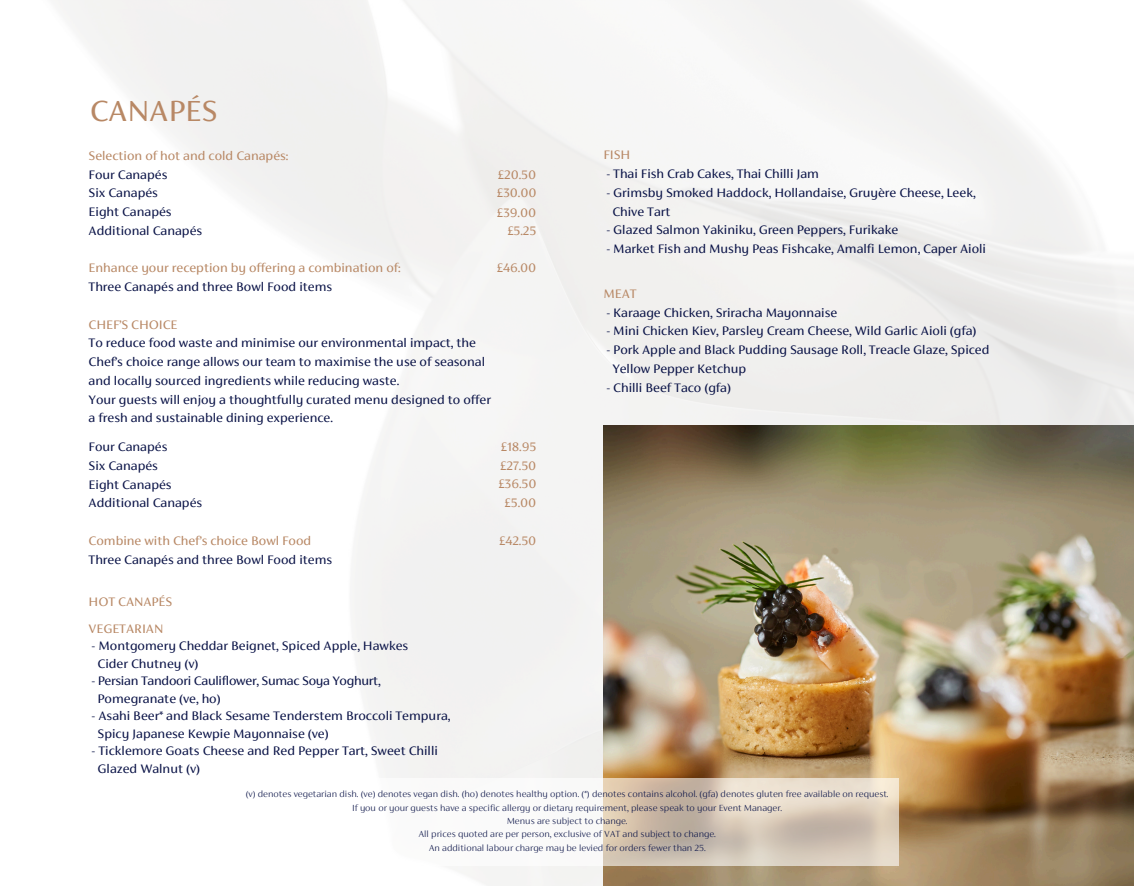
<style>
.page{position:relative;width:1134px;height:886px;background:#fff}
.page>*{position:absolute;margin:0;border:0;box-sizing:border-box;transform-origin:0 0}
.t1{font:32.5px "FS Siena";color:#b88865}
.t2{font:13.75px/18.8px "FS Siena";color:#0a1347}
.t3{font:13.75px/18.8px "FS Siena";color:#b88865}
.t4{font:13.75px/17.5px "FS Siena";letter-spacing:-.02em;color:#0a1347}
.t5{font:200 10px "FS Siena";color:#0a1347}
.s1{color:#0a1347}
.s2{color:#b88865}
</style>
<div class="page">
<img style="left:603px;top:425px;width:530px;height:461px">
<svg style="left:380px;top:779px;width:518px;height:87px"></svg>
<h3 class="t1" style="left:90px;top:98px;width:129px">CANAPÉS</h3>
<p class="t3" style="left:89px;top:147px;width:201px">Selection of hot and cold Canapés:</p>
<h1 class="t2" style="left:89px;top:166px;width:80px">Four Canapés</h1>
<h3 class="t2" style="left:89px;top:185px;width:115px">Six Canapés<br>Eight Canapés<br>Additional Canapés</h3>
<p class="t3" style="left:89px;top:260px;width:314px">Enhance your reception by offering a combination of:<br><span class="s1">Three Canapés and three Bowl Food items</span></p>
<h3 class="t2" style="left:89px;top:316px;width:404px"><span class="s2">CHEF’S CHOICE<br></span>To reduce food waste and minimise our environmental impact, the Chef’s choice range allows our team to maximise the use of seasonal and locally sourced ingredients while reducing waste.<br>Your guests will enjoy a thoughtfully curated menu designed to offer a fresh and sustainable dining experience.</h3>
<h3 class="t2" style="left:89px;top:438px;width:115px">Four Canapés<br>Six Canapés<br>Eight Canapés<br>Additional Canapés</h3>
<h3 class="t2" style="left:89px;top:532px;width:245px"><span class="s2">Combine with Chef’s choice Bowl Food<br></span>Three Canapés and three Bowl Food items</h3>
<h3 class="t3" style="left:498px;top:166px;width:40px">£20.50</h3>
<h3 class="t3" style="left:497px;top:184px;width:41px">£30.00</h3>
<h3 class="t3" style="left:497px;top:204px;width:41px">£39.00</h3>
<h3 class="t3" style="left:507px;top:222px;width:30px">£5.25</h3>
<h3 class="t3" style="left:497px;top:259px;width:41px">£46.00</h3>
<h3 class="t3" style="left:500px;top:438px;width:37px">£18.95</h3>
<h3 class="t3" style="left:500px;top:457px;width:37px">£27.50</h3>
<p class="t3" style="left:498px;top:476px;width:39px">£36.50</p>
<h3 class="t3" style="left:504px;top:495px;width:33px">£5.00</h3>
<h3 class="t3" style="left:499px;top:532px;width:39px">£42.50</h3>
<h3 class="t3" style="left:603px;top:147px;width:28px">FISH</h3>
<h3 class="t2" style="left:606px;top:166px;width:214px">- Thai Fish Crab Cakes, Thai Chilli Jam</h3>
<h3 class="t2" style="left:612px;top:184px;width:365px;text-indent:-6px">- Grimsby Smoked Haddock, Hollandaise, Gruyère Cheese, Leek,<br>Chive Tart</h3>
<h3 class="t2" style="left:606px;top:222px;width:293px">- Glazed Salmon Yakiniku, Green Peppers, Furikake</h3>
<h3 class="t2" style="left:606px;top:241px;width:381px">- Market Fish and Mushy Peas Fishcake, Amalfi Lemon, Caper Aioli</h3>
<h3 class="t3" style="left:603px;top:285px;width:35px">MEAT</h3>
<h3 class="t2" style="left:606px;top:304px;width:232px">- Karaage Chicken, Sriracha Mayonnaise</h3>
<h3 class="t2" style="left:606px;top:323px;width:372px">- Mini Chicken Kiev, Parsley Cream Cheese, Wild Garlic Aioli (gfa)</h3>
<h3 class="t2" style="left:612px;top:341px;width:378px;text-indent:-6px">- Pork Apple and Black Pudding Sausage Roll, Treacle Glaze, Spiced<br>Yellow Pepper Ketchup</h3>
<h3 class="t2" style="left:606px;top:379px;width:126px">- Chilli Beef Taco (gfa)</h3>
<h3 class="t3" style="left:89px;top:593px;width:85px">HOT CANAPÉS</h3>
<h3 class="t3" style="left:89px;top:620px;width:76px">VEGETARIAN</h3>
<h3 class="t2" style="left:98px;top:638px;width:312px;line-height:17.5px;text-indent:-6px">- Montgomery Cheddar Beignet, Spiced Apple, Hawkes<br>Cider Chutney (v)</h3>
<h3 class="t4" style="left:98px;top:673px;width:284px;text-indent:-6px">- Persian Tandoori Cauliflower, Sumac Soya Yoghurt,<br>Pomegranate (ve, ho)</h3>
<h3 class="t2" style="left:98px;top:708px;width:354px;line-height:17.5px;text-indent:-6px">- Asahi Beer* and Black Sesame Tenderstem Broccoli Tempura,<br>Spicy Japanese Kewpie Mayonnaise (ve)</h3>
<h3 class="t2" style="left:98px;top:743px;width:342px;line-height:17.5px;text-indent:-6px">- Ticklemore Goats Cheese and Red Pepper Tart, Sweet Chilli<br>Glazed Walnut (v)</h3>
<h2 class="t5" style="left:246px;top:790px;width:644px">(v) denotes vegetarian dish. (ve) denotes vegan dish. (ho) denotes healthy option. (*) denotes contains alcohol. (gfa) denotes gluten free available on request.</h2>
<h3 class="t5" style="left:352px;top:803px;width:431px">If you or your guests have a specific allergy or dietary requirement, please speak to your Event Manager.</h3>
<p class="t5" style="left:507px;top:817px;width:122px">Menus are subject to change.</p>
<p class="t5" style="left:418px;top:830px;width:299px">All prices quoted are per person, exclusive of VAT and subject to change.</p>
<p class="t5" style="left:428px;top:843px;width:278px">An additional labour charge may be levied for orders fewer than 25.</p>
</div>
